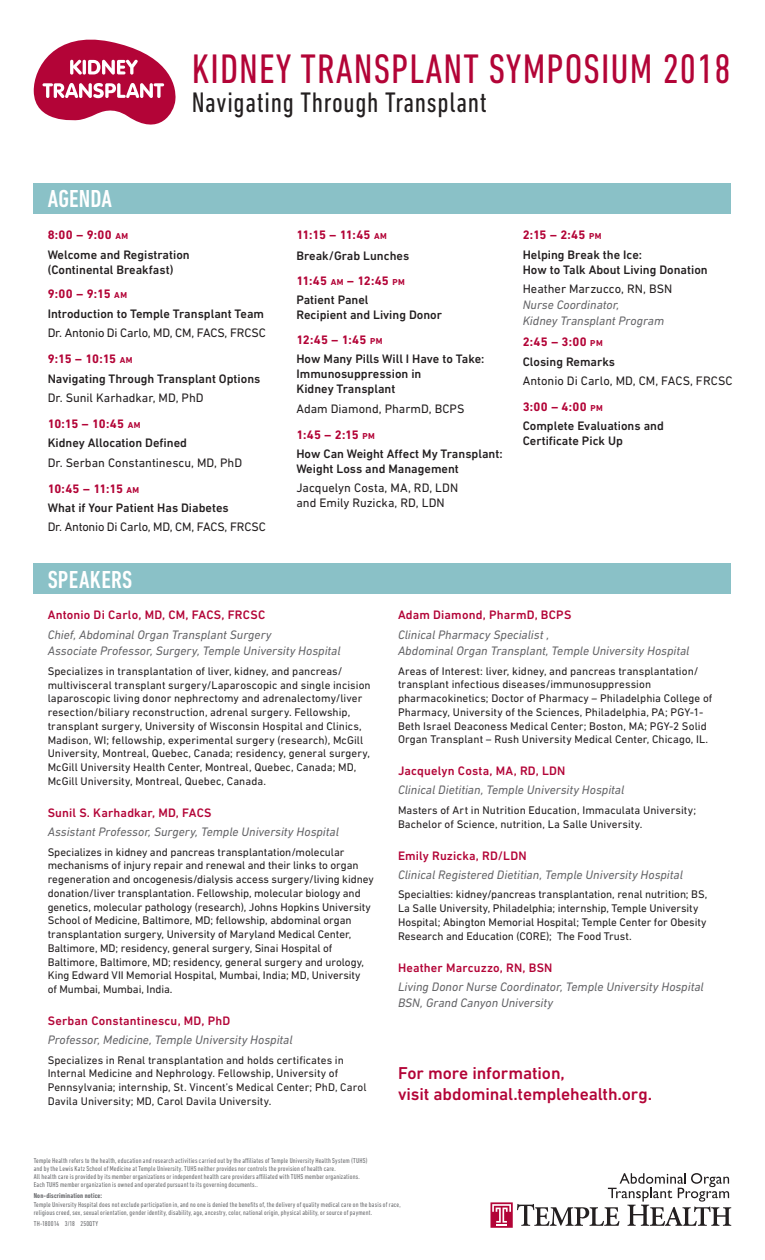
<style>
.page{position:relative;width:765px;height:1260px;background:#fff}
.page>*{position:absolute;margin:0;border:0;box-sizing:border-box;transform-origin:0 0}
.t1{font:condensed 42px "DIN Next LT Pro";letter-spacing:.025em;color:#b30437}
.t2{font:condensed 28.75px "DIN Next LT Pro";letter-spacing:.025em;color:#231f20}
.t3{font:500 condensed 25px "DIN Next LT Pro";letter-spacing:.01em;color:#fff}
.t4{font:500 17.5px/21px "DIN Next LT Pro";letter-spacing:-.005em;color:#b30437}
.t5{font:500 12.5px/19.2px "DIN Next LT Pro";color:#231f20}
.t6{font:italic 12.5px/16.2px "DIN Next LT Pro";color:#636366}
.t7{font:12.5px/26.2px "DIN Next LT Pro";color:#231f20}
.t8{font:500 12.5px "DIN Next LT Pro";letter-spacing:.015em;color:#b30437}
.t9{font:11.25px/13.8px "DIN Next LT Pro";letter-spacing:.005em;color:#231f20}
.t10{font:condensed 7.25px/8.1px "DIN Next LT Pro";letter-spacing:.025em;color:#6c6d70}
.t11{font:700 condensed 7.25px "DIN Next LT Pro";letter-spacing:.02em;color:#6c6d70}
.s1{font-weight:700;color:#b30437}
.s2{font-weight:700;font-size:8.75px;color:#b30437}
</style>
<div class="page">
<div style="left:34px;top:184px;width:697px;height:30px;background:#8ac1c7"></div>
<svg style="left:33px;top:39px;width:143px;height:86px"></svg>
<div style="left:34px;top:563px;width:697px;height:31px;background:#8ac1c7"></div>
<div style="left:491px;top:1202px;width:22px;height:26px;background:#b30437"></div>
<svg style="left:492px;top:1204px;width:19px;height:22px"></svg>
<svg style="left:517px;top:1173px;width:214px;height:53px"></svg>
<h1 class="t1" style="left:192px;top:46px;width:540px">KIDNEY TRANSPLANT SYMPOSIUM 2018</h1>
<h2 class="t2" style="left:192px;top:86px;width:297px">Navigating Through Transplant</h2>
<h3 class="t3" style="left:48px;top:185px;width:66px">AGENDA</h3>
<p class="t5" style="left:48px;top:225px;width:144px"><span class="s1">8:00 – 9:00</span> <span class="s2">AM<br></span>Welcome and Registration</p>
<p class="t5" style="left:48px;top:257px;width:127px;line-height:24.9px">(Continental Breakfast)<br><span class="s1">9:00 – 9:15</span> <span class="s2">AM</span></p>
<p class="t5" style="left:48px;top:304px;width:218px">Introduction to Temple Transplant Team</p>
<p class="t7" style="left:48px;top:319px;width:220px">Dr. Antonio Di Carlo, MD, CM, FACS, FRCSC<br><span class="s1">9:15 – 10:15</span> <span class="s2">AM</span></p>
<p class="t5" style="left:48px;top:369px;width:214px">Navigating Through Transplant Options</p>
<p class="t7" style="left:48px;top:384px;width:157px">Dr. Sunil Karhadkar, MD, PhD<br><span class="s1">10:15 – 10:45</span> <span class="s2">AM</span></p>
<p class="t5" style="left:48px;top:433px;width:141px">Kidney Allocation Defined</p>
<p class="t7" style="left:48px;top:449px;width:196px">Dr. Serban Constantinescu, MD, PhD<br><span class="s1">10:45 – 11:15</span> <span class="s2">AM</span></p>
<p class="t5" style="left:48px;top:498px;width:183px">What if Your Patient Has Diabetes</p>
<p class="t7" style="left:48px;top:514px;width:220px">Dr. Antonio Di Carlo, MD, CM, FACS, FRCSC</p>
<p class="t5" style="left:296px;top:225px;width:114px;line-height:20.6px"><span class="s1">11:15 – 11:45</span> <span class="s2">AM<br></span>Break/Grab Lunches</p>
<p class="t5" style="left:296px;top:271px;width:110px"><span class="s1">11:45</span> <span class="s2">AM</span> <span class="s1">– 12:45</span> <span class="s2">PM<br></span>Patient Panel</p>
<p class="t5" style="left:296px;top:302px;width:147px;line-height:24.9px">Recipient and Living Donor<br><span class="s1">12:45 – 1:45</span> <span class="s2">PM</span></p>
<p class="t5" style="left:296px;top:351px;width:189px;line-height:15px">How Many Pills Will I Have to Take:<br>Immunosuppression in<br>Kidney Transplant</p>
<p class="t7" style="left:296px;top:395px;width:170px">Adam Diamond, PharmD, BCPS<br><span class="s1">1:45 – 2:15</span> <span class="s2">PM</span></p>
<p class="t5" style="left:296px;top:446px;width:208px;line-height:15px">How Can Weight Affect My Transplant:<br>Weight Loss and Management</p>
<p class="t7" style="left:296px;top:480px;width:163px;line-height:15px">Jacquelyn Costa, MA, RD, LDN and Emily Ruzicka, RD, LDN</p>
<p class="t5" style="left:523px;top:225px;width:121px"><span class="s1">2:15 – 2:45</span> <span class="s2">PM<br></span>Helping Break the Ice:</p>
<p class="t5" style="left:523px;top:260px;width:187px">How to Talk About Living Donation</p>
<p class="t7" style="left:523px;top:275px;width:151px">Heather Marzucco, RN, BSN</p>
<p class="t6" style="left:523px;top:297px;width:143px">Nurse Coordinator,<br>Kidney Transplant Program</p>
<p class="t5" style="left:523px;top:332px;width:94px"><span class="s1">2:45 – 3:00</span> <span class="s2">PM<br></span>Closing Remarks</p>
<p class="t7" style="left:523px;top:367px;width:212px">Antonio Di Carlo, MD, CM, FACS, FRCSC<br><span class="s1">3:00 – 4:00</span> <span class="s2">PM</span></p>
<p class="t5" style="left:523px;top:418px;width:143px;line-height:15px">Complete Evaluations and<br>Certificate Pick Up</p>
<h3 class="t3" style="left:48px;top:565px;width:86px">SPEAKERS</h3>
<p class="t8" style="left:48px;top:608px;width:219px">Antonio Di Carlo, MD, CM, FACS, FRCSC</p>
<p class="t6" style="left:48px;top:626px;width:295px">Chief, Abdominal Organ Transplant Surgery<br>Associate Professor, Surgery, Temple University Hospital</p>
<p class="t9" style="left:48px;top:664px;width:325px">Specializes in transplantation of liver, kidney, and pancreas/ multivisceral transplant surgery/Laparoscopic and single incision laparoscopic living donor nephrectomy and adrenalectomy/liver resection/biliary reconstruction, adrenal surgery. Fellowship, transplant surgery, University of Wisconsin Hospital and Clinics, Madison, WI; fellowship, experimental surgery (research), McGill University, Montreal, Quebec, Canada; residency, general surgery, McGill University Health Center, Montreal, Quebec, Canada; MD, McGill University, Montreal, Quebec, Canada.</p>
<p class="t8" style="left:48px;top:805px;width:165px">Sunil S. Karhadkar, MD, FACS</p>
<p class="t6" style="left:48px;top:823px;width:293px">Assistant Professor, Surgery, Temple University Hospital</p>
<p class="t9" style="left:48px;top:845px;width:328px">Specializes in kidney and pancreas transplantation/molecular mechanisms of injury repair and renewal and their links to organ regeneration and oncogenesis/dialysis access surgery/living kidney donation/liver transplantation. Fellowship, molecular biology and genetics, molecular pathology (research), Johns Hopkins University School of Medicine, Baltimore, MD; fellowship, abdominal organ transplantation surgery, University of Maryland Medical Center, Baltimore, MD; residency, general surgery, Sinai Hospital of Baltimore, Baltimore, MD; residency, general surgery and urology, King Edward VII Memorial Hospital, Mumbai, India; MD, University<br>of Mumbai, Mumbai, India.</p>
<p class="t8" style="left:48px;top:1013px;width:184px">Serban Constantinescu, MD, PhD</p>
<p class="t6" style="left:48px;top:1032px;width:247px">Professor, Medicine, Temple University Hospital</p>
<p class="t9" style="left:48px;top:1053px;width:320px">Specializes in Renal transplantation and holds certificates in Internal Medicine and Nephrology. Fellowship, University of Pennsylvania; internship, St. Vincent’s Medical Center; PhD, Carol Davila University; MD, Carol Davila University.</p>
<p class="t8" style="left:398px;top:608px;width:175px">Adam Diamond, PharmD, BCPS</p>
<p class="t6" style="left:398px;top:626px;width:293px">Clinical Pharmacy Specialist ,<br>Abdominal Organ Transplant, Temple University Hospital</p>
<p class="t9" style="left:398px;top:664px;width:316px">Areas of Interest: liver, kidney, and pancreas transplantation/ transplant infectious diseases/immunosuppression pharmacokinetics; Doctor of Pharmacy – Philadelphia College of Pharmacy, University of the Sciences, Philadelphia, PA; PGY-1- Beth Israel Deaconess Medical Center; Boston, MA; PGY-2 Solid Organ Transplant – Rush University Medical Center, Chicago, IL.</p>
<p class="t8" style="left:398px;top:764px;width:169px">Jacquelyn Costa, MA, RD, LDN</p>
<p class="t6" style="left:398px;top:782px;width:228px">Clinical Dietitian, Temple University Hospital</p>
<p class="t9" style="left:398px;top:803px;width:300px">Masters of Art in Nutrition Education, Immaculata University;<br>Bachelor of Science, nutrition, La Salle University.</p>
<p class="t8" style="left:398px;top:848px;width:130px">Emily Ruzicka, RD/LDN</p>
<p class="t6" style="left:398px;top:866px;width:287px">Clinical Registered Dietitian, Temple University Hospital</p>
<p class="t9" style="left:398px;top:888px;width:311px">Specialties: kidney/pancreas transplantation, renal nutrition; BS, La Salle University, Philadelphia; internship, Temple University Hospital; Abington Memorial Hospital; Temple Center for Obesity Research and Education (CORE); The Food Trust.</p>
<p class="t8" style="left:398px;top:960px;width:156px">Heather Marcuzzo, RN, BSN</p>
<p class="t6" style="left:398px;top:978px;width:307px">Living Donor Nurse Coordinator, Temple University Hospital<br>BSN, Grand Canyon University</p>
<h3 class="t4" style="left:398px;top:1062px;width:256px">For more information,<br>visit abdominal.templehealth.org.</h3>
<p class="t10" style="left:34px;top:1156px;width:335px">Temple Health refers to the health, education and research activities carried out by the affiliates of Temple University Health System (TUHS) and by the Lewis Katz School of Medicine at Temple University. TUHS neither provides nor controls the provision of health care.<br>All health care is provided by its member organizations or independent health care providers affiliated with TUHS member organizations.<br>Each TUHS member organization is owned and operated pursuant to its governing documents..</p>
<p class="t11" style="left:34px;top:1192px;width:70px">Non-discrimination notice:</p>
<p class="t10" style="left:34px;top:1200px;width:369px">Temple University Hospital does not exclude participation in, and no one is denied the benefits of, the delivery of quality medical care on the basis of race, religious creed, sex, sexual orientation, gender identity, disability, age, ancestry, color, national origin, physical ability, or source of payment.</p>
<p class="t10" style="left:34px;top:1220px;width:66px">TH-180014 3/18 250QTY</p>
</div>
